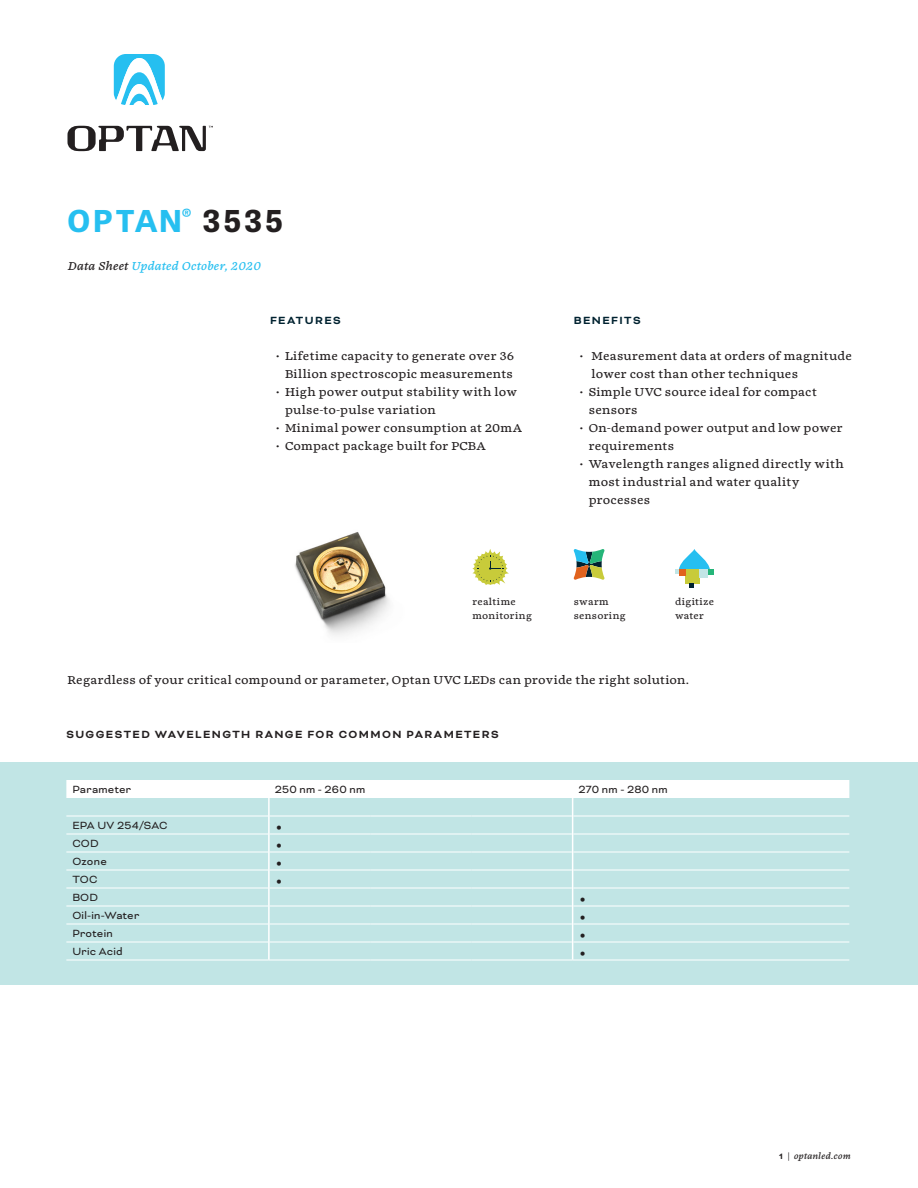
<style>
.page{position:relative;width:918px;height:1188px;background:#fff}
.page>*{position:absolute;margin:0;border:0;box-sizing:border-box;transform-origin:0 0}
.t1{font:700 30px "Tablet Gothic Wide";letter-spacing:.095em;color:#26bff0}
.t2{font:25.5px "Bicyclette";color:#231f20}
.t3{font:12px/18px "Chiavettieri";letter-spacing:.015em;color:#231f20}
.t4{font:12px "Bicyclette";letter-spacing:.02em;color:#231f20}
.t5{font:700 12px "Bicyclette";letter-spacing:.12em;color:#231f20}
.t6{font:italic 12px "Chiavettieri";letter-spacing:.015em;color:#26bff0}
.t7{font:700 12px "Bicyclette";letter-spacing:.12em;color:#002230}
.t8{font:9.75px/13.5px "Chiavettieri";letter-spacing:.03em;color:#231f20}
.t9{font:italic 9px "Chiavettieri";letter-spacing:.025em;color:#231f20}
.s1{color:#231f20}
.s2{font-family:"Bicyclette";font-weight:700;font-style:normal}
</style>
<div class="page">
<div style="left:0;top:762px;width:918px;height:223px;background:#c1e5e5"></div>
<div style="left:685px;top:570px;width:14px;height:14px;background:#c8cb3a"></div>
<div style="left:699px;top:570px;width:9px;height:8px;background:#c1e5e5"></div>
<svg style="left:689px;top:584px;width:4px;height:4px"></svg>
<svg style="left:675px;top:549px;width:38px;height:27px"></svg>
<svg style="left:573px;top:549px;width:32px;height:31px"></svg>
<svg style="left:472px;top:549px;width:37px;height:36px"></svg>
<hr style="left:66px;top:960px;width:203px;height:1px;background:#fff">
<hr style="left:269px;top:960px;width:101px;height:1px;background:#fff">
<hr style="left:370px;top:960px;width:101px;height:1px;background:#fff">
<hr style="left:471px;top:960px;width:102px;height:1px;background:#fff">
<hr style="left:573px;top:960px;width:138px;height:1px;background:#fff">
<hr style="left:711px;top:960px;width:138px;height:1px;background:#fff">
<svg style="left:66px;top:780px;width:783px;height:180px"></svg>
<img style="left:295px;top:532px;width:95px;height:104px">
<svg style="left:114px;top:54px;width:51px;height:51px"></svg>
<svg style="left:67px;top:126px;width:146px;height:25px"></svg>
<h1 class="t1" style="left:68px;top:199px;width:217px">OPTAN<sup>®</sup> <span class="s1">3535</span></h1>
<p class="t6" style="left:68px;top:258px;width:195px"><span class="s1">Data Sheet</span> Updated October, 2020</p>
<p class="t7" style="left:270px;top:313px;width:72px">FEATURES</p>
<p class="t3" style="left:276px;top:347px;width:240px;text-align:right">• Lifetime capacity to generate over 36<br>Billion spectroscopic measurements</p>
<p class="t3" style="left:285px;top:383px;width:234px;text-indent:-9px">• High power output stability with low pulse-to-pulse variation</p>
<p class="t3" style="left:276px;top:419px;width:248px">• Minimal power consumption at 20mA</p>
<p class="t3" style="left:276px;top:437px;width:211px">• Compact package built for PCBA</p>
<p class="t7" style="left:574px;top:313px;width:69px">BENEFITS</p>
<p class="t3" style="left:592px;top:347px;width:262px;text-indent:-12px">• Measurement data at orders of magnitude lower cost than other techniques</p>
<p class="t3" style="left:589px;top:383px;width:230px;text-indent:-9px">• Simple UVC source ideal for compact sensors</p>
<p class="t3" style="left:589px;top:419px;width:256px;text-indent:-9px">• On-demand power output and low power requirements</p>
<p class="t3" style="left:589px;top:455px;width:257px;text-indent:-9px">• Wavelength ranges aligned directly with most industrial and water quality processes</p>
<p class="t8" style="left:472px;top:595px;width:61px">realtime monitoring</p>
<p class="t8" style="left:574px;top:595px;width:54px">swarm sensoring</p>
<p class="t8" style="left:675px;top:595px;width:41px">digitize water</p>
<p class="t3" style="left:68px;top:671px;width:623px">Regardless of your critical compound or parameter, Optan UVC LEDs can provide the right solution.</p>
<p class="t5" style="left:66px;top:727px;width:434px">SUGGESTED WAVELENGTH RANGE FOR COMMON PARAMETERS</p>
<p class="t4" style="left:72px;top:782px;width:60px">Parameter</p>
<p class="t4" style="left:275px;top:782px;width:92px">250 nm - 260 nm</p>
<p class="t4" style="left:579px;top:782px;width:90px">270 nm - 280 nm</p>
<p class="t4" style="left:72px;top:818px;width:97px">EPA UV 254/SAC</p>
<h2 class="t2" style="left:275px;top:811px;width:10px">•</h2>
<p class="t4" style="left:72px;top:836px;width:28px">COD</p>
<h2 class="t2" style="left:275px;top:829px;width:10px">•</h2>
<p class="t4" style="left:72px;top:854px;width:36px">Ozone</p>
<h2 class="t2" style="left:275px;top:847px;width:10px">•</h2>
<p class="t4" style="left:72px;top:872px;width:27px">TOC</p>
<h2 class="t2" style="left:275px;top:865px;width:10px">•</h2>
<p class="t4" style="left:72px;top:890px;width:27px">BOD</p>
<h2 class="t2" style="left:579px;top:883px;width:10px">•</h2>
<p class="t4" style="left:72px;top:908px;width:68px">Oil-in-Water</p>
<h2 class="t2" style="left:579px;top:901px;width:10px">•</h2>
<p class="t4" style="left:72px;top:926px;width:42px">Protein</p>
<h2 class="t2" style="left:579px;top:919px;width:10px">•</h2>
<p class="t4" style="left:72px;top:944px;width:52px">Uric Acid</p>
<h2 class="t2" style="left:579px;top:937px;width:10px">•</h2>
<p class="t9" style="left:779px;top:1150px;width:73px"><span class="s2">1</span> | optanled.com</p>
</div>
